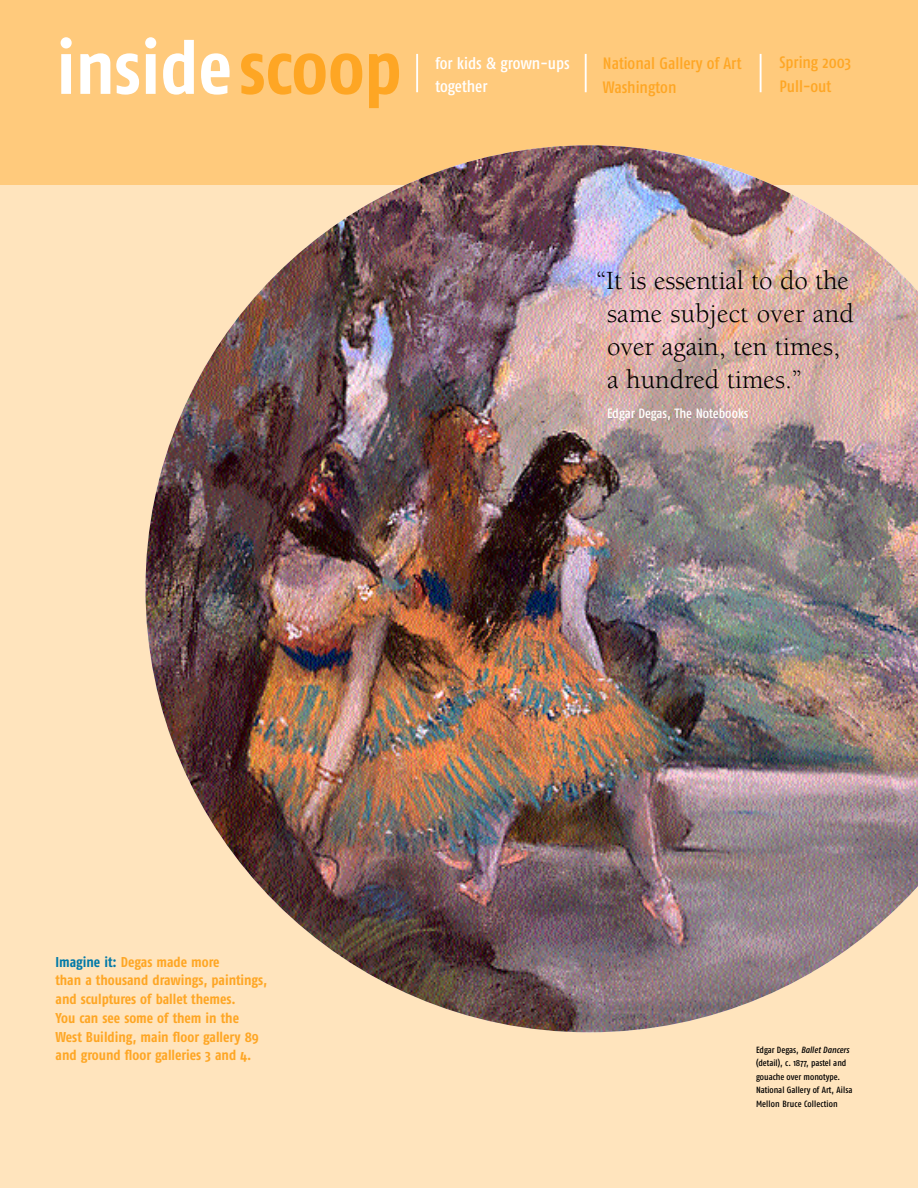
<style>
.page{position:relative;width:918px;height:1188px;background:#fff}
.page>*{position:absolute;margin:0;border:0;box-sizing:border-box;transform-origin:0 0}
.t1{font:700 75px "Fago Co";letter-spacing:-.005em;color:#fff}
.t2{font:27px/33px "Berkeley";color:#000}
.t3{font:16.5px/24px "Fago Co Med";color:#fea624}
.t4{font:16.5px/22.5px "Fago Co Med";letter-spacing:-.005em;color:#fff}
.t5{font:700 14.25px/18.8px "Fago Co";color:#fea624}
.t6{font:13.5px "Fago Co Med";letter-spacing:-.005em;color:#fff}
.t7{font:9px/13.5px "Fago Co Med";color:#000}
.s1{color:#fea624}
.s2{color:#0079a8}
.s3{font-style:italic}
</style>
<div class="page">
<div style="left:0;top:1px;width:918px;height:1187px;background:#ffe4bd"></div>
<div style="left:0;top:0;width:918px;height:185px;background:#ffca7c"></div>
<img style="left:145px;top:145px;width:773px;height:887px">
<hr style="left:416px;top:54px;width:2px;height:38px;background:#fff">
<hr style="left:760px;top:54px;width:2px;height:38px;background:#fff">
<hr style="left:585px;top:54px;width:2px;height:38px;background:#fff">
<h1 class="t1" style="left:56px;top:41px;width:347px">inside<span class="s1">scoop</span></h1>
<p class="t4" style="left:435px;top:54px;width:136px">for kids &amp; grown-ups together</p>
<p class="t3" style="left:603px;top:53px;width:140px">National Gallery of Art<br>Washington</p>
<p class="t3" style="left:779px;top:52px;width:73px">Spring 2003<br>Pull-out</p>
<h2 class="t2" style="left:607px;top:267px;width:248px;text-indent:-11px">“It is essential to do the same subject over and over again, ten times, a hundred times.”</h2>
<p class="t6" style="left:607px;top:409px;width:143px">Edgar Degas, The Notebooks</p>
<p class="t5" style="left:56px;top:954px;width:213px"><span class="s2">Imagine it:</span> Degas made more<br>than a thousand drawings, paintings, and sculptures of ballet themes.<br>You can see some of them in the<br>West Building, main floor gallery 89 and ground floor galleries 3 and 4.</p>
<p class="t7" style="left:756px;top:1043px;width:98px">Edgar Degas, <span class="s3">Ballet Dancers </span>(detail), c. 1877, pastel and gouache over monotype.<br>National Gallery of Art, Ailsa<br>Mellon Bruce Collection</p>
</div>
